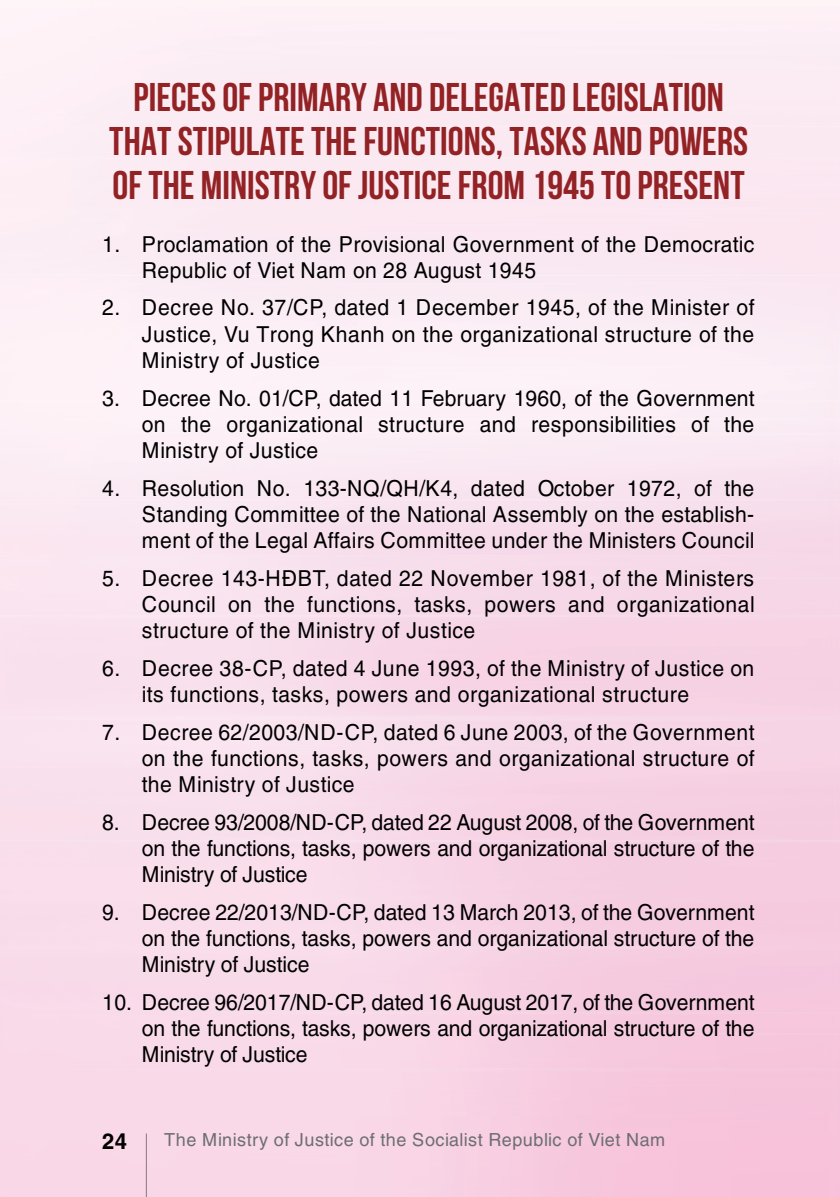
<style>
.page{position:relative;width:840px;height:1197px;background:#fff}
.page>*{position:absolute;margin:0;border:0;box-sizing:border-box;transform-origin:0 0}
.t1{font:40px/44px "UTM Bebas";color:#932225;text-align:center}
.t2{font:22px/26.2px "UTM Helve";letter-spacing:-.005em;color:#000;text-align:justify;scale:.96 1}
.t3{font:700 22px "UTM Helve";color:#000}
.t4{font:18px "UTM Helve";color:#6d6e71}
</style>
<div class="page">
<hr style="left:146px;top:1133px;width:1px;height:63px;background:#000">
<h1 class="t1" style="left:109px;top:71px;width:640px">PIECES OF PRIMARY AND DELEGATED LEGISLATION<br>THAT STIPULATE THE FUNCTIONS, TASKS AND POWERS<br>OF THE MINISTRY OF JUSTICE FROM 1945 TO PRESENT</h1>
<p class="t2" style="left:142px;top:228px;width:639px;text-indent:-40px">1. Proclamation of the Provisional Government of the Democratic<br>Republic of Viet Nam on 28 August 1945</p>
<p class="t2" style="left:142px;top:292px;width:639px;text-indent:-40px">2. Decree No. 37/CP, dated 1 December 1945, of the Minister of Justice, Vu Trong Khanh on the organizational structure of the Ministry of Justice</p>
<p class="t2" style="left:142px;top:383px;width:639px;text-indent:-40px">3. Decree No. 01/CP, dated 11 February 1960, of the Government on the organizational structure and responsibilities of the Ministry of Justice</p>
<p class="t2" style="left:142px;top:473px;width:639px;text-indent:-40px">4. Resolution No. 133-NQ/QH/K4, dated October 1972, of the Standing Committee of the National Assembly on the establish&shy;ment of the Legal Affairs Committee under the Ministers Council</p>
<p class="t2" style="left:142px;top:562px;width:640px;text-indent:-40px">5. Decree 143-HĐBT, dated 22 November 1981, of the Ministers Council on the functions, tasks, powers and organizational structure of the Ministry of Justice</p>
<p class="t2" style="left:142px;top:652px;width:639px;text-indent:-40px">6. Decree 38-CP, dated 4 June 1993, of the Ministry of Justice on its functions, tasks, powers and organizational structure</p>
<p class="t2" style="left:142px;top:716px;width:639px;text-indent:-40px">7. Decree 62/2003/ND-CP, dated 6 June 2003, of the Government on the functions, tasks, powers and organizational structure of the Ministry of Justice</p>
<p class="t2" style="left:142px;top:806px;width:640px;text-indent:-40px">8. Decree 93/2008/ND-CP, dated 22 August 2008, of the Government on the functions, tasks, powers and organizational structure of the Ministry of Justice</p>
<p class="t2" style="left:142px;top:896px;width:639px;text-indent:-40px">9. Decree 22/2013/ND-CP, dated 13 March 2013, of the Government on the functions, tasks, powers and organizational structure of the Ministry of Justice</p>
<p class="t2" style="left:142px;top:986px;width:640px;text-indent:-40px">10. Decree 96/2017/ND-CP, dated 16 August 2017, of the Government on the functions, tasks, powers and organizational structure of the Ministry of Justice</p>
<p class="t3" style="left:102px;top:1122px;width:27px">24</p>
<p class="t4" style="left:164px;top:1125px;width:503px">The Ministry of Justice of the Socialist Republic of Viet Nam</p>
</div>
